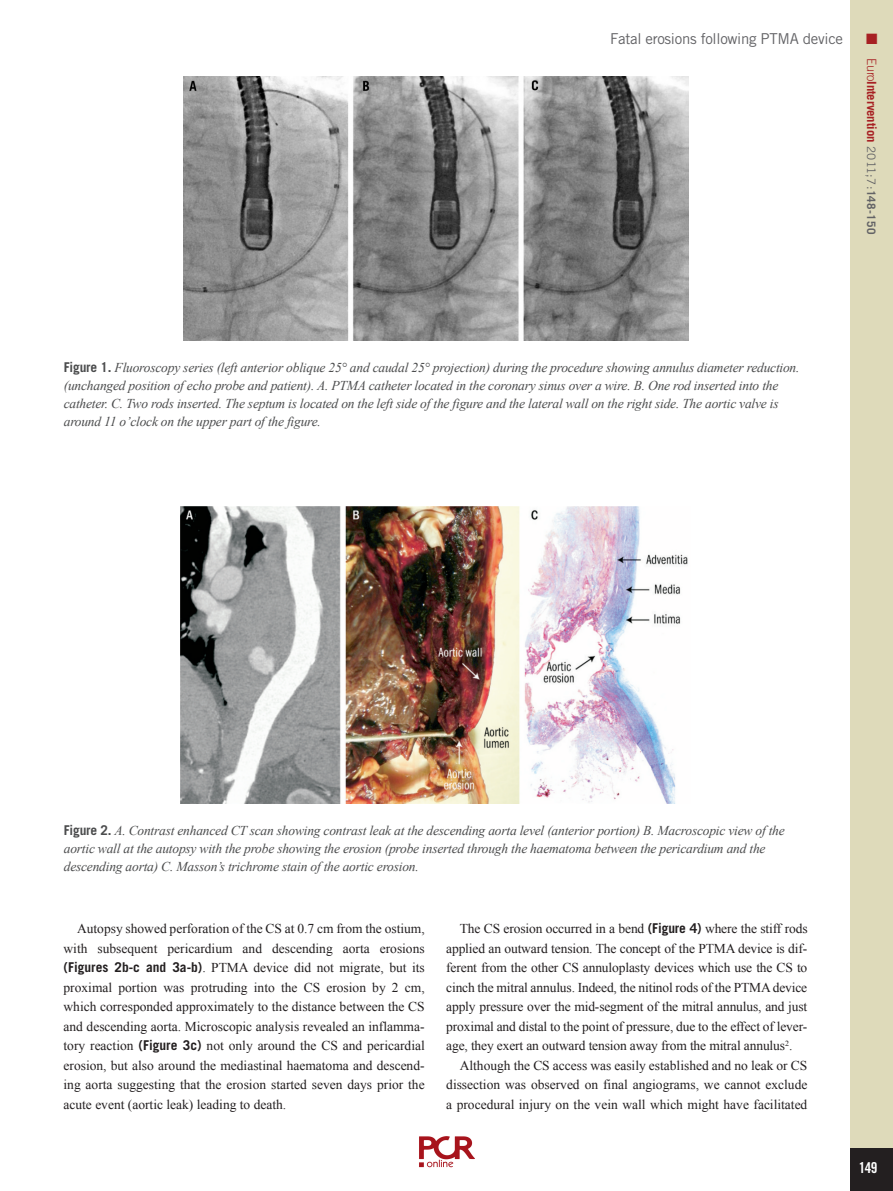
<style>
.page{position:relative;width:893px;height:1191px;background:#fff}
.page>*{position:absolute;margin:0;border:0;box-sizing:border-box;transform-origin:0 0}
.t1{font:15px "Trade Gothic LT Std";letter-spacing:-.02em;color:#636366}
.t2{font:15px "Trade Gothic LT Std Bd Cn 20";color:#fff}
.t3{font:15px "Zapf Dingbats ITC";color:#a72023}
.t4{font:13.5px/19.5px "Times New Roman";color:#231f20;text-align:justify}
.t5{font:italic 13.5px/18px "Times New Roman";letter-spacing:-.015em;color:#4b4c4d}
.t6{font:700 12.75px "Trade Gothic LT Std";letter-spacing:-.01em;color:#a72023}
.s1{font-weight:300}
.s2{font-weight:400;font-size:11.7px;color:#636366}
.s3{font-size:11.7px;color:#636366}
.s4{font-family:"Trade Gothic LT Std";font-weight:700;font-style:normal}
.s5{font-family:"Trade Gothic LT Std";font-weight:700}
</style>
<div class="page">
<img style="left:419px;top:1136px;width:56px;height:32px">
<div style="left:850px;top:0;width:43px;height:1191px;background:#dedaba"></div>
<div style="left:850px;top:1148px;width:43px;height:43px;background:#231f20"></div>
<img style="left:183px;top:77px;width:506px;height:264px">
<img style="left:181px;top:506px;width:507px;height:298px">
<p class="t1" style="left:610px;top:33px;width:234px">Fatal erosions following PTMA device</p>
<p class="t3" style="left:866px;top:33px;width:13px">■</p>
<p class="t6" style="left:877px;top:58px;width:177px;rotate:90deg"><span class="s1">Euro</span>Intervention <span class="s2">2011;7:</span><span class="s3">148-150</span></p>
<p class="t5" style="left:64px;top:360px;width:737px"><span class="s4">Figure 1.</span> Fluoroscopy series (left anterior oblique 25° and caudal 25° projection) during the procedure showing annulus diameter reduction. (unchanged position of echo probe and patient). A. PTMA catheter located in the coronary sinus over a wire. B. One rod inserted into the catheter. C. Two rods inserted. The septum is located on the left side of the figure and the lateral wall on the right side. The aortic valve is around 11 o’clock on the upper part of the figure.</p>
<p class="t5" style="left:64px;top:822px;width:722px"><span class="s4">Figure 2.</span> A. Contrast enhanced CT scan showing contrast leak at the descending aorta level (anterior portion) B. Macroscopic view of the aortic wall at the autopsy with the probe showing the erosion (probe inserted through the haematoma between the pericardium and the descending aorta) C. Masson’s trichrome stain of the aortic erosion.</p>
<p class="t4" style="left:64px;top:920px;width:363px;text-indent:14px">Autopsy showed perforation of the CS at 0.7 cm from the ostium, with subsequent pericardium and descending aorta erosions <span class="s5">(Figures 2b-c and 3a-b)</span>. PTMA device did not migrate, but its proximal portion was protruding into the CS erosion by 2 cm, which corresponded approximately to the distance between the CS and descending aorta. Microscopic analysis revealed an inflamma&shy;tory reaction <span class="s5">(Figure 3c)</span> not only around the CS and pericardial erosion, but also around the mediastinal haematoma and descend&shy;ing aorta suggesting that the erosion started seven days prior the acute event (aortic leak) leading to death.</p>
<p class="t4" style="left:446px;top:920px;width:363px;text-indent:14px">The CS erosion occurred in a bend <span class="s5">(Figure 4)</span> where the stiff rods applied an outward tension. The concept of the PTMA device is dif&shy;ferent from the other CS annuloplasty devices which use the CS to cinch the mitral annulus. Indeed, the nitinol rods of the PTMA device apply pressure over the mid-segment of the mitral annulus, and just proximal and distal to the point of pressure, due to the effect of lever&shy;age, they exert an outward tension away from the mitral annulus<sup>2</sup>.</p>
<p class="t4" style="left:446px;top:1056px;width:363px;text-indent:14px">Although the CS access was easily established and no leak or CS dissection was observed on final angiograms, we cannot exclude a procedural injury on the vein wall which might have facilitated</p>
<p class="t2" style="left:859px;top:1159px;width:20px">149</p>
</div>
